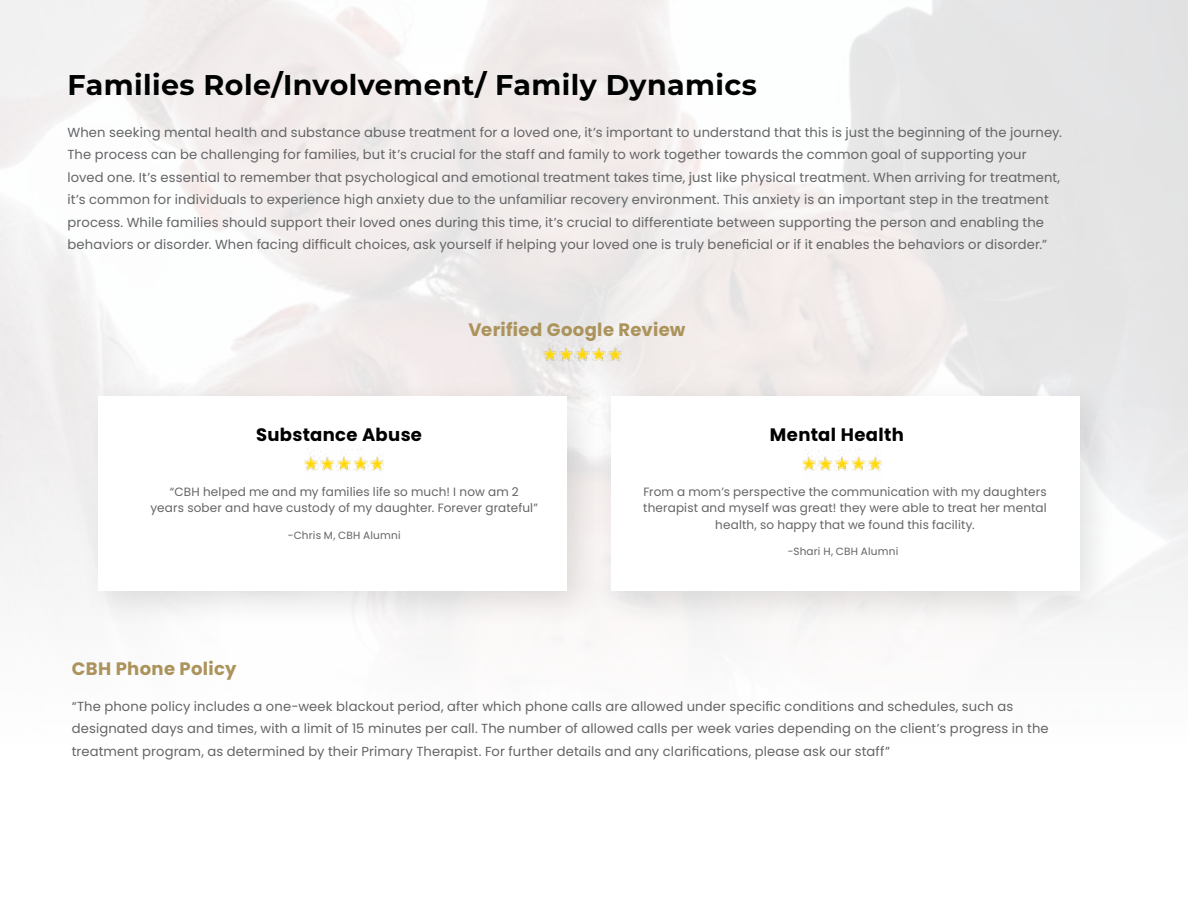
<style>
.page{position:relative;width:1188px;height:918px;background:#fff}
.page>*{position:absolute;margin:0;border:0;box-sizing:border-box;transform-origin:0 0}
.t1{font:700 28.5px "Montserrat";letter-spacing:.015em;color:#000101}
.t2{font:700 18px "Poppins";letter-spacing:.02em;color:#ab935b}
.t3{font:700 18px "Poppins";letter-spacing:.02em;color:#000}
.t4{font:13.2px/22.5px "Poppins";letter-spacing:.01em;color:#636466}
.t5{font:12px/16.5px "Poppins";letter-spacing:.015em;color:#636466;text-align:center}
.t6{font:10.5px "Poppins";letter-spacing:.015em;color:#636466}
</style>
<div class="page">
<div style="left:592px;top:377px;width:528px;height:253px;background:#000;opacity:.11"></div>
<div style="left:611px;top:396px;width:468px;height:195px;background:#fff"></div>
<div style="left:79px;top:377px;width:528px;height:253px;background:#000;opacity:.11"></div>
<div style="left:98px;top:396px;width:468px;height:195px;background:#fff"></div>
<img style="left:304px;top:449px;width:79px;height:22px">
<img style="left:803px;top:449px;width:79px;height:22px">
<img style="left:543px;top:340px;width:79px;height:32px">
<h1 class="t1" style="left:68px;top:64px;width:691px">Families Role/Involvement/ Family Dynamics</h1>
<p class="t4" style="left:68px;top:121px;width:996px">When seeking mental health and substance abuse treatment for a loved one, it’s important to understand that this is just the beginning of the journey.<br>The process can be challenging for families, but it’s crucial for the staff and family to work together towards the common goal of supporting your loved one. It’s essential to remember that psychological and emotional treatment takes time, just like physical treatment. When arriving for treatment, it’s common for individuals to experience high anxiety due to the unfamiliar recovery environment. This anxiety is an important step in the treatment process. While families should support their loved ones during this time, it’s crucial to differentiate between supporting the person and enabling the behaviors or disorder. When facing difficult choices, ask yourself if helping your loved one is truly beneficial or if it enables the behaviors or disorder.”</p>
<h2 class="t2" style="left:469px;top:319px;width:219px">Verified Google Review</h2>
<h2 class="t3" style="left:256px;top:424px;width:168px">Substance Abuse</h2>
<h2 class="t3" style="left:770px;top:424px;width:136px">Mental Health</h2>
<p class="t5" style="left:151px;top:483px;width:389px">“CBH helped me and my families life so much! I now am 2<br>years sober and have custody of my daughter. Forever grateful”</p>
<p class="t6" style="left:288px;top:529px;width:114px">-Chris M, CBH Alumni</p>
<p class="t5" style="left:643px;top:483px;width:405px">From a mom’s perspective the communication with my daughters therapist and myself was great! they were able to treat her mental health, so happy that we found this facility.</p>
<p class="t6" style="left:788px;top:545px;width:112px">-Shari H, CBH Alumni</p>
<h2 class="t2" style="left:72px;top:658px;width:166px">CBH Phone Policy</h2>
<p class="t4" style="left:72px;top:695px;width:978px">“The phone policy includes a one-week blackout period, after which phone calls are allowed under specific conditions and schedules, such as designated days and times, with a limit of 15 minutes per call. The number of allowed calls per week varies depending on the client’s progress in the treatment program, as determined by their Primary Therapist. For further details and any clarifications, please ask our staff”</p>
</div>
